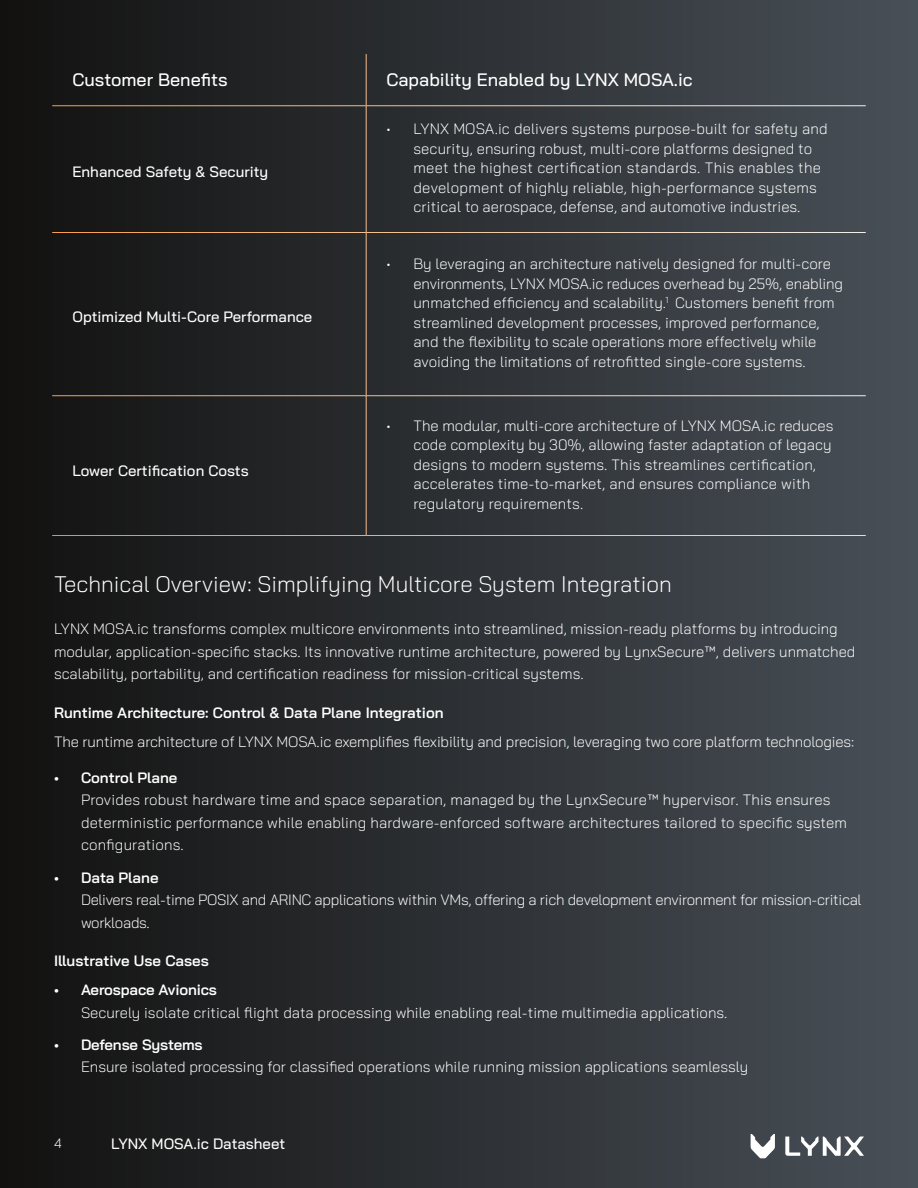
<style>
.page{position:relative;width:918px;height:1188px;background:#fff}
.page>*{position:absolute;margin:0;border:0;box-sizing:border-box;transform-origin:0 0}
.t1{font:300 22.5px "Bai Jamjuree";color:#fff}
.t2{font:500 18px "Bai Jamjuree";color:#fff}
.t3{font:300 15px/19.5px "Bai Jamjuree";color:#fff}
.t4{font:600 15px "Bai Jamjuree";color:#fff}
.t5{font:300 15px/22.5px "Bai Jamjuree";letter-spacing:-.02em;color:#fff}
.t6{font:500 15px "Bai Jamjuree";color:#fff}
.t7{font:300 13.5px "Bai Jamjuree";color:#fff}
</style>
<div class="page">
<div style="left:0;top:0;width:918px;height:1188px;background:linear-gradient(to right,#121110,#485057)"></div>
<hr style="left:366px;top:54px;width:1px;height:52px;background:#fff">
<hr style="left:52px;top:105px;width:314px;height:1px;background:#fff">
<hr style="left:366px;top:105px;width:500px;height:1px;background:#fff">
<hr style="left:366px;top:106px;width:1px;height:126px;background:#fff">
<hr style="left:52px;top:232px;width:314px;height:1px;background:#fff">
<hr style="left:366px;top:232px;width:500px;height:1px;background:#fff">
<hr style="left:366px;top:233px;width:1px;height:163px;background:#fff">
<hr style="left:52px;top:395px;width:314px;height:1px;background:#fff">
<hr style="left:366px;top:395px;width:500px;height:1px;background:#fff">
<hr style="left:366px;top:396px;width:1px;height:139px;background:#fff">
<hr style="left:52px;top:535px;width:314px;height:1px;background:#fff">
<hr style="left:366px;top:535px;width:500px;height:1px;background:#fff">
<svg style="left:751px;top:1134px;width:24px;height:24px"></svg>
<svg style="left:785px;top:1137px;width:79px;height:19px"></svg>
<p class="t2" style="left:72px;top:69px;width:157px">Customer Benefits</p>
<p class="t2" style="left:386px;top:69px;width:308px">Capability Enabled by LYNX MOSA.ic</p>
<p class="t6" style="left:72px;top:163px;width:197px">Enhanced Safety &amp; Security</p>
<p class="t6" style="left:72px;top:308px;width:241px">Optimized Multi-Core Performance</p>
<p class="t6" style="left:72px;top:462px;width:178px">Lower Certification Costs</p>
<p class="t3" style="left:413px;top:119px;width:416px;text-indent:-27px">• LYNX MOSA.ic delivers systems purpose-built for safety and security, ensuring robust, multi-core platforms designed to meet the highest certification standards. This enables the development of highly reliable, high-performance systems critical to aerospace, defense, and automotive industries.</p>
<p class="t3" style="left:413px;top:254px;width:431px;text-indent:-27px">• By leveraging an architecture natively designed for multi-core environments, LYNX MOSA.ic reduces overhead by 25%, enabling unmatched efficiency and scalability.<sup>1</sup> Customers benefit from streamlined development processes, improved performance, and the flexibility to scale operations more effectively while avoiding the limitations of retrofitted single-core systems.</p>
<p class="t3" style="left:413px;top:416px;width:421px;text-indent:-27px">• The modular, multi-core architecture of LYNX MOSA.ic reduces code complexity by 30%, allowing faster adaptation of legacy designs to modern systems. This streamlines certification, accelerates time-to-market, and ensures compliance with regulatory requirements.</p>
<h1 class="t1" style="left:54px;top:565px;width:619px">Technical Overview: Simplifying Multicore System Integration</h1>
<p class="t3" style="left:54px;top:618px;width:803px;line-height:22.5px">LYNX MOSA.ic transforms complex multicore environments into streamlined, mission-ready platforms by introducing modular, application-specific stacks. Its innovative runtime architecture, powered by LynxSecure™, delivers unmatched scalability, portability, and certification readiness for mission-critical systems.</p>
<p class="t4" style="left:54px;top:704px;width:391px">Runtime Architecture: Control &amp; Data Plane Integration</p>
<p class="t3" style="left:54px;top:732px;width:802px">The runtime architecture of LYNX MOSA.ic exemplifies flexibility and precision, leveraging two core platform technologies:</p>
<p class="t4" style="left:54px;top:769px;width:125px">• Control Plane</p>
<p class="t3" style="left:81px;top:789px;width:768px;line-height:22.5px">Provides robust hardware time and space separation, managed by the LynxSecure™ hypervisor. This ensures deterministic performance while enabling hardware-enforced software architectures tailored to specific system configurations.</p>
<p class="t4" style="left:54px;top:869px;width:106px">• Data Plane</p>
<p class="t5" style="left:81px;top:889px;width:782px">Delivers real-time POSIX and ARINC applications within VMs, offering a rich development environment for mission-critical workloads.</p>
<p class="t4" style="left:54px;top:952px;width:156px">Illustrative Use Cases</p>
<p class="t4" style="left:54px;top:981px;width:165px">• Aerospace Avionics</p>
<p class="t3" style="left:81px;top:1003px;width:648px">Securely isolate critical flight data processing while enabling real-time multimedia applications.</p>
<p class="t4" style="left:54px;top:1036px;width:150px">• Defense Systems</p>
<p class="t3" style="left:81px;top:1057px;width:669px">Ensure isolated processing for classified operations while running mission applications seamlessly</p>
<p class="t7" style="left:54px;top:1131px;width:9px">4</p>
<p class="t6" style="left:111px;top:1135px;width:176px">LYNX MOSA.ic Datasheet</p>
</div>
